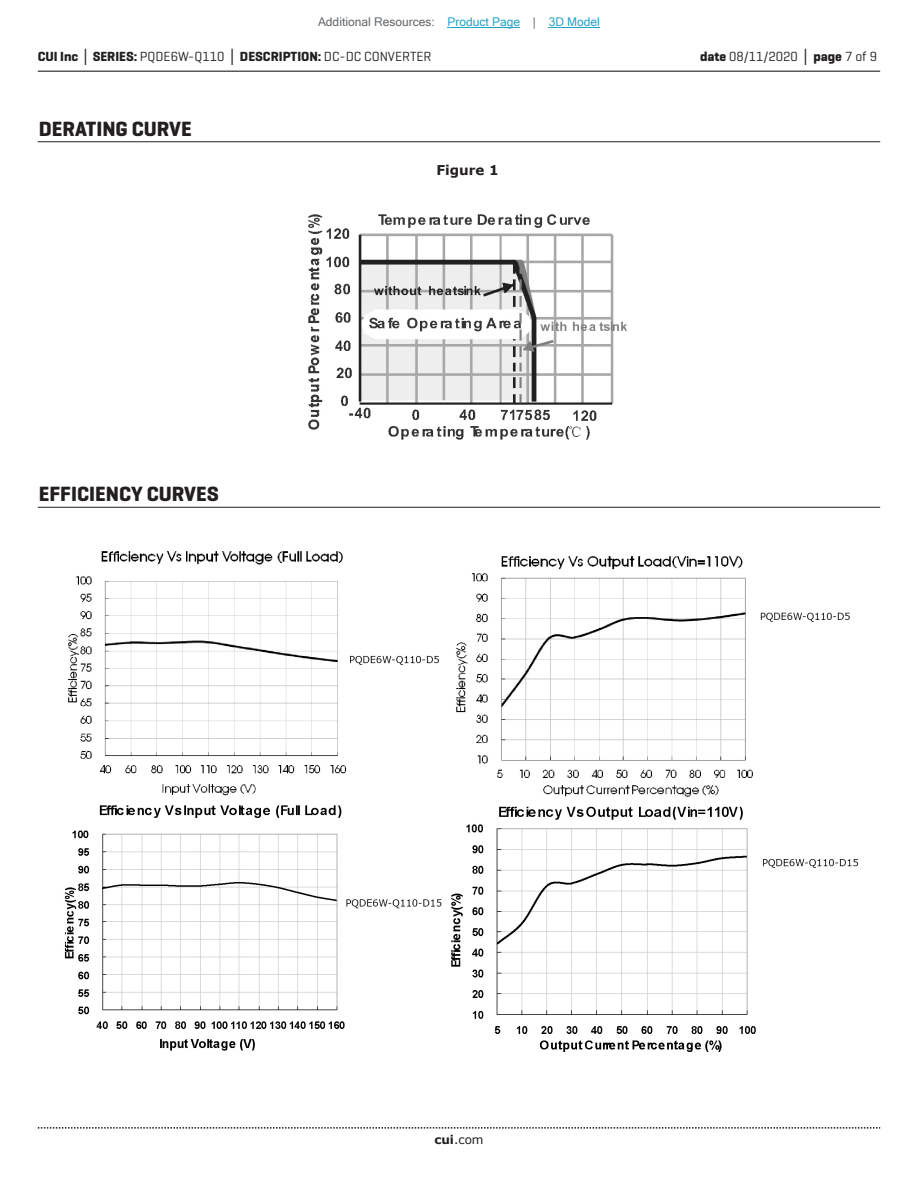
<style>
.page{position:relative;width:918px;height:1188px;background:#fff}
.page>*{position:absolute;margin:0;border:0;box-sizing:border-box;transform-origin:0 0}
.t1{font:700 21px "Geogrotesque";color:#231f20}
.t2{font:700 13.5px "Geogrotesque";color:#231f20}
.t3{font:13.5px "Geogrotesque";color:#231f20}
.t4{font:700 13.5px "Verdana";color:#231f20}
.t5{font:12px "Microsoft Sans Serif";color:#63676b}
.t6{font:12px "Verdana";color:#231f20}
.s1{color:#23a4c6}
.s2{font-family:"Verdana"}
.s3{font-weight:400}
.s4{font-weight:700}
.s5{font-family:"Verdana";font-weight:700}
</style>
<div class="page">
<hr style="left:38px;top:71px;width:842px;height:1px;background:#231f20">
<svg style="left:38px;top:1127px;width:842px;height:2px"></svg>
<hr style="left:38px;top:141px;width:842px;height:1px;background:#231f20">
<img style="left:308px;top:214px;width:320px;height:226px">
<hr style="left:38px;top:507px;width:842px;height:1px;background:#231f20">
<img style="left:64px;top:551px;width:795px;height:501px">
<hr style="left:448px;top:27px;width:72px;height:1px;background:#23a4c6">
<hr style="left:549px;top:27px;width:51px;height:1px;background:#23a4c6">
<p class="t5" style="left:318px;top:15px;width:283px">Additional Resources: <span class="s1">Product Page</span> | <span class="s1">3D Model</span></p>
<p class="t2" style="left:38px;top:48px;width:395px">CUI Inc <span class="s2">│</span> SERIES: <span class="s3">PQDE6W-Q110</span> <span class="s2">│</span> DESCRIPTION: <span class="s3">DC-DC CONVERTER</span></p>
<p class="t3" style="left:700px;top:48px;width:179px"><span class="s4">date</span> 08/11/2020 <span class="s5">│</span> <span class="s4">page</span> 7 of 9</p>
<h1 class="t1" style="left:39px;top:116px;width:154px">DERATING CURVE</h1>
<h1 class="t1" style="left:39px;top:481px;width:181px">EFFICIENCY CURVES</h1>
<p class="t4" style="left:436px;top:161px;width:64px">Figure 1</p>
<p class="t6" style="left:434px;top:1131px;width:51px"><span class="s4">cui</span>.com</p>
</div>
